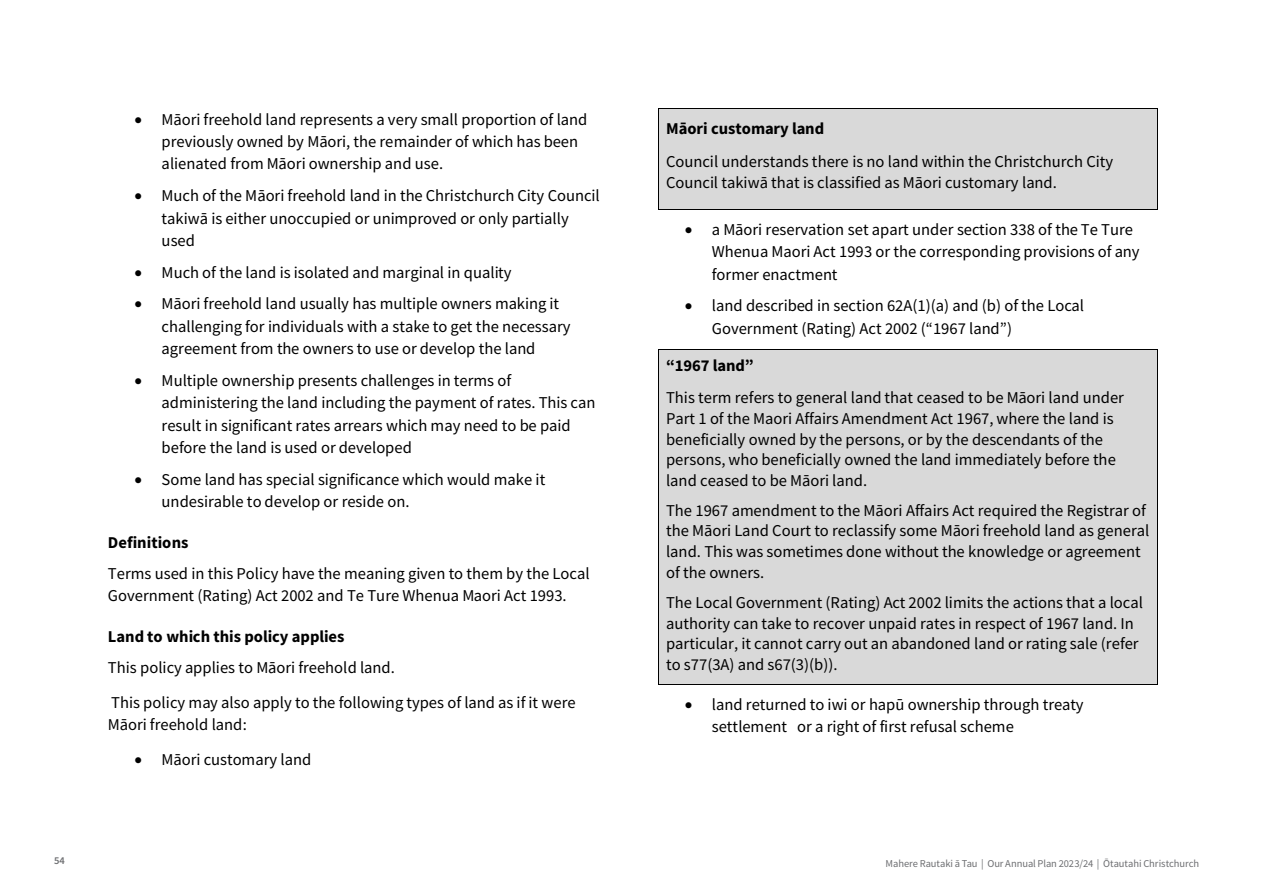
<style>
.page{position:relative;width:1263px;height:893px;background:#fff}
.page>*{position:absolute;margin:0;border:0;box-sizing:border-box;transform-origin:0 0}
.t1{font:16.5px/22.4px "Source Sans Pro";color:#000}
.t2{font:700 16.5px "Source Sans Pro";color:#000}
.t3{font:10.5px "Source Sans Pro";letter-spacing:-.005em;color:#6d6e71}
.t4{font:600 10.5px "Source Sans Pro";color:#6d6e71}
</style>
<div class="page">
<div style="left:658px;top:109px;width:499px;height:100px;background:#d9d9d9"></div>
<hr style="left:658px;top:108px;width:499px;height:1px;background:#000">
<hr style="left:658px;top:109px;width:1px;height:100px;background:#000">
<hr style="left:658px;top:209px;width:499px;height:1px;background:#000">
<hr style="left:1157px;top:109px;width:1px;height:100px;background:#000">
<div style="left:658px;top:350px;width:499px;height:334px;background:#d9d9d9"></div>
<hr style="left:658px;top:349px;width:499px;height:1px;background:#000">
<hr style="left:658px;top:350px;width:1px;height:334px;background:#000">
<hr style="left:658px;top:684px;width:499px;height:1px;background:#000">
<hr style="left:1157px;top:350px;width:1px;height:334px;background:#000">
<p class="t4" style="left:54px;top:854px;width:12px">54</p>
<p class="t1" style="left:162px;top:108px;width:427px;text-indent:-27px">• Māori freehold land represents a very small proportion of land previously owned by Māori, the remainder of which has been alienated from Māori ownership and use.</p>
<p class="t1" style="left:162px;top:185px;width:440px;text-indent:-27px">• Much of the Māori freehold land in the Christchurch City Council takiwā is either unoccupied or unimproved or only partially used</p>
<p class="t1" style="left:135px;top:261px;width:378px">• Much of the land is isolated and marginal in quality</p>
<p class="t1" style="left:162px;top:293px;width:410px;text-indent:-27px">• Māori freehold land usually has multiple owners making it challenging for individuals with a stake to get the necessary agreement from the owners to use or develop the land</p>
<p class="t1" style="left:162px;top:369px;width:435px;text-indent:-27px">• Multiple ownership presents challenges in terms of administering the land including the payment of rates. This can result in significant rates arrears which may need to be paid before the land is used or developed</p>
<p class="t1" style="left:162px;top:468px;width:385px;text-indent:-27px">• Some land has special significance which would make it undesirable to develop or reside on.</p>
<p class="t2" style="left:108px;top:531px;width:82px">Definitions</p>
<p class="t1" style="left:108px;top:562px;width:483px">Terms used in this Policy have the meaning given to them by the Local<br>Government (Rating) Act 2002 and Te Ture Whenua Maori Act 1993.</p>
<p class="t2" style="left:108px;top:625px;width:238px">Land to which this policy applies</p>
<p class="t1" style="left:108px;top:650px;width:469px;line-height:34.5px">This policy applies to Māori freehold land.<br>This policy may also apply to the following types of land as if it were</p>
<p class="t1" style="left:108px;top:713px;width:140px">Māori freehold land:</p>
<p class="t1" style="left:135px;top:748px;width:178px">• Māori customary land</p>
<p class="t2" style="left:666px;top:117px;width:160px">Māori customary land</p>
<p class="t1" style="left:666px;top:151px;width:449px;line-height:20.9px">Council understands there is no land within the Christchurch City<br>Council takiwā that is classified as Māori customary land.</p>
<p class="t1" style="left:712px;top:218px;width:429px;text-indent:-27px">• a Māori reservation set apart under section 338 of the Te Ture<br>Whenua Maori Act 1993 or the corresponding provisions of any former enactment</p>
<p class="t1" style="left:712px;top:295px;width:374px;text-indent:-27px">• land described in section 62A(1)(a) and (b) of the Local<br>Government (Rating) Act 2002 (“1967 land”)</p>
<p class="t2" style="left:666px;top:354px;width:89px">“1967 land”</p>
<p class="t1" style="left:666px;top:387px;width:459px;line-height:20.7px">This term refers to general land that ceased to be Māori land under Part 1 of the Maori Affairs Amendment Act 1967, where the land is beneficially owned by the persons, or by the descendants of the persons, who beneficially owned the land immediately before the land ceased to be Māori land.</p>
<p class="t1" style="left:666px;top:500px;width:485px;line-height:20.7px">The 1967 amendment to the Māori Affairs Act required the Registrar of the Māori Land Court to reclassify some Māori freehold land as general land. This was sometimes done without the knowledge or agreement of the owners.</p>
<p class="t1" style="left:666px;top:592px;width:478px;line-height:20.7px">The Local Government (Rating) Act 2002 limits the actions that a local authority can take to recover unpaid rates in respect of 1967 land. In particular, it cannot carry out an abandoned land or rating sale (refer to s77(3A) and s67(3)(b)).</p>
<p class="t1" style="left:712px;top:693px;width:373px;text-indent:-27px">• land returned to iwi or hapū ownership through treaty settlement or a right of first refusal scheme</p>
<p class="t3" style="left:885px;top:857px;width:315px">Mahere Rautaki ā Tau | Our Annual Plan 2023/24 | Ōtautahi Christchurch</p>
</div>
